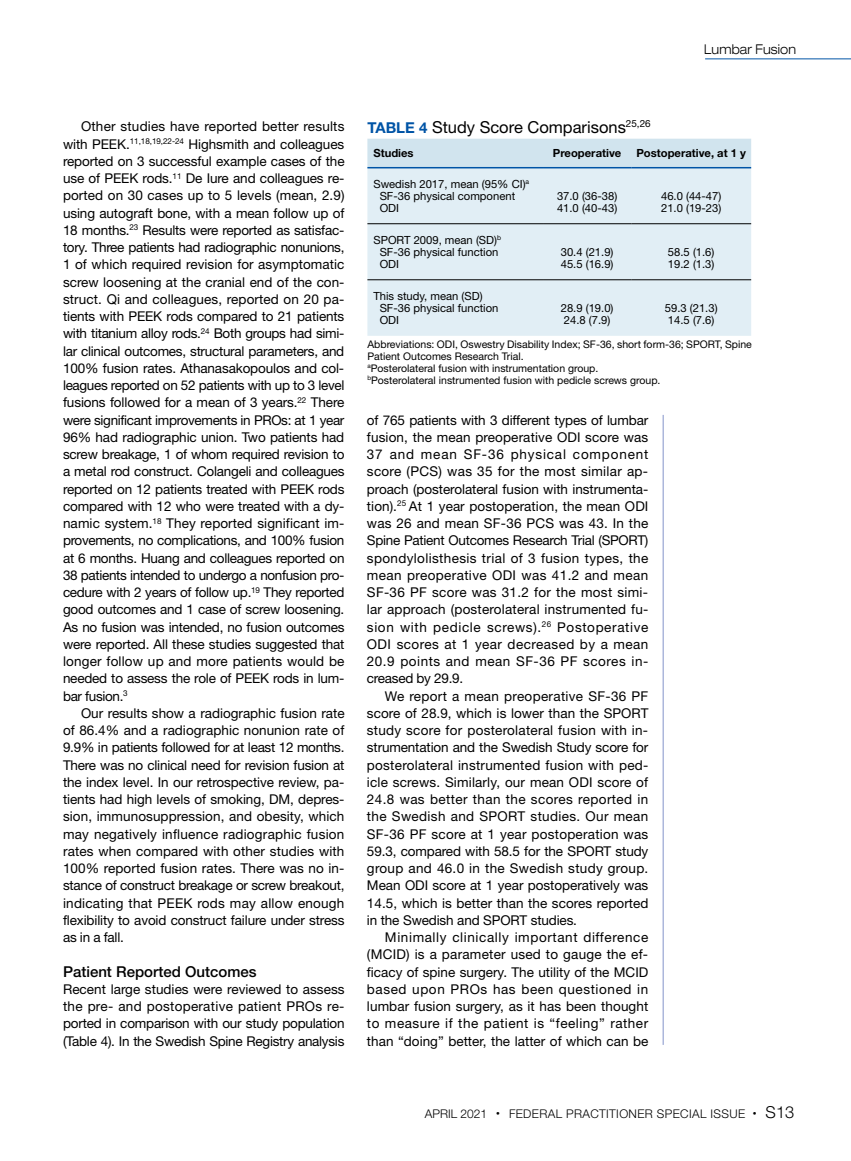
<style>
.page{position:relative;width:851px;height:1161px;background:#fff}
.page>*{position:absolute;margin:0;border:0;box-sizing:border-box;transform-origin:0 0}
.t1{font:16.5px "Helvetica Neue LT Std";color:#000}
.t2{font:500 15px "Helvetica Neue LT Std";color:#000}
.t3{font:13.5px/17.2px "Helvetica Neue LT Std";letter-spacing:-.01em;color:#000;text-align:justify}
.t4{font:300 expanded 13.5px "Helvetica Neue LT Std";letter-spacing:.01em;color:#000;scale:.9 1}
.t5{font:300 12px "Helvetica Neue LT Std";letter-spacing:.03em;color:#000}
.t6{font:11.25px/12px "Helvetica Neue LT Std";color:#000}
.t7{font:700 11.25px "Helvetica Neue LT Std";color:#000}
.t8{font:10.5px/12px "Helvetica Neue LT Std";color:#000}
.s1{font-weight:700;font-size:15px;color:#0054a6}
.s2{font-size:16.5px}
</style>
<div class="page">
<hr style="left:705px;top:58px;width:145px;height:1px;background:#0054a6">
<div style="left:367px;top:139px;width:384px;height:28px;background:#d1e4ee"></div>
<div style="left:367px;top:168px;width:384px;height:168px;background:#e1eef5"></div>
<hr style="left:367px;top:223px;width:176px;height:1px;background:#000">
<hr style="left:543px;top:223px;width:88px;height:1px;background:#000">
<hr style="left:631px;top:223px;width:120px;height:1px;background:#000">
<hr style="left:367px;top:280px;width:176px;height:1px;background:#000">
<hr style="left:543px;top:280px;width:88px;height:1px;background:#000">
<hr style="left:631px;top:280px;width:120px;height:1px;background:#000">
<hr style="left:367px;top:167px;width:176px;height:1px;background:#0054a6">
<hr style="left:543px;top:167px;width:88px;height:1px;background:#0054a6">
<hr style="left:631px;top:167px;width:120px;height:1px;background:#0054a6">
<hr style="left:662px;top:415px;width:1px;height:630px;background:#8394ca">
<p class="t4" style="left:704px;top:41px;width:103px">Lumbar Fusion</p>
<p class="t3" style="left:63px;top:118px;width:283px;text-indent:18px">Other studies have reported better results with PEEK.<sup>11,18,19,22-24</sup> Highsmith and colleagues reported on 3 successful example cases of the use of PEEK rods.<sup>11</sup> De Iure and colleagues re&shy;ported on 30 cases up to 5 levels (mean, 2.9) using autograft bone, with a mean follow up of 18 months.<sup>23</sup> Results were reported as satisfac&shy;tory. Three patients had radiographic nonunions, 1 of which required revision for asymptomatic screw loosening at the cranial end of the con&shy;struct. Qi and colleagues, reported on 20 pa&shy;tients with PEEK rods compared to 21 patients with titanium alloy rods.<sup>24</sup> Both groups had simi&shy;lar clinical outcomes, structural parameters, and 100% fusion rates. Athanasakopoulos and col&shy;leagues reported on 52 patients with up to 3 level fusions followed for a mean of 3 years.<sup>22</sup> There were significant improvements in PROs: at 1 year 96% had radiographic union. Two patients had screw breakage, 1 of whom required revision to a metal rod construct. Colangeli and colleagues reported on 12 patients treated with PEEK rods compared with 12 who were treated with a dy&shy;namic system.<sup>18</sup> They reported significant im&shy;provements, no complications, and 100% fusion at 6 months. Huang and colleagues reported on 38 patients intended to undergo a nonfusion pro&shy;cedure with 2 years of follow up.<sup>19</sup> They reported good outcomes and 1 case of screw loosening.<br>As no fusion was intended, no fusion outcomes were reported. All these studies suggested that longer follow up and more patients would be needed to assess the role of PEEK rods in lum&shy;bar fusion.<sup>3</sup></p>
<p class="t3" style="left:63px;top:704px;width:283px;text-indent:18px">Our results show a radiographic fusion rate of 86.4% and a radiographic nonunion rate of 9.9% in patients followed for at least 12 months.<br>There was no clinical need for revision fusion at the index level. In our retrospective review, pa&shy;tients had high levels of smoking, DM, depres&shy;sion, immunosuppression, and obesity, which may negatively influence radiographic fusion rates when compared with other studies with 100% reported fusion rates. There was no in&shy;stance of construct breakage or screw breakout, indicating that PEEK rods may allow enough flexibility to avoid construct failure under stress as in a fall.</p>
<p class="t2" style="left:63px;top:962px;width:195px">Patient Reported Outcomes</p>
<p class="t3" style="left:63px;top:980px;width:283px">Recent large studies were reviewed to assess the pre- and postoperative patient PROs re&shy;ported in comparison with our study population (Table 4). In the Swedish Spine Registry analysis</p>
<p class="t1" style="left:367px;top:117px;width:285px"><span class="s1">TABLE 4</span> Study Score Comparisons<sup>25,26</sup></p>
<p class="t7" style="left:373px;top:146px;width:42px">Studies</p>
<p class="t7" style="left:553px;top:146px;width:70px">Preoperative</p>
<p class="t7" style="left:636px;top:146px;width:111px">Postoperative, at 1 y</p>
<p class="t6" style="left:379px;top:178px;width:151px;text-indent:-6px">Swedish 2017, mean (95% CI)<sup>a<br></sup>SF-36 physical component<br>ODI</p>
<p class="t6" style="left:557px;top:190px;width:62px">37.0 (36-38)<br>41.0 (40-43)</p>
<p class="t6" style="left:661px;top:190px;width:62px">46.0 (44-47)<br>21.0 (19-23)</p>
<p class="t6" style="left:379px;top:234px;width:123px;text-indent:-6px">SPORT 2009, mean (SD)<sup>b<br></sup>SF-36 physical function<br>ODI</p>
<p class="t6" style="left:560px;top:246px;width:54px">30.4 (21.9)<br>45.5 (16.9)</p>
<p class="t6" style="left:668px;top:246px;width:48px">58.5 (1.6)<br>19.2 (1.3)</p>
<p class="t6" style="left:379px;top:290px;width:120px;text-indent:-6px">This study, mean (SD)<br>SF-36 physical function<br>ODI</p>
<p class="t6" style="left:560px;top:302px;width:54px">28.9 (19.0)<br>24.8 (7.9)</p>
<p class="t6" style="left:664px;top:302px;width:54px">59.3 (21.3)<br>14.5 (7.6)</p>
<p class="t8" style="left:367px;top:338px;width:386px">Abbreviations: ODI, Oswestry Disability Index; SF-36, short form-36; SPORT, Spine Patient Outcomes Research Trial.<br><sup>a</sup>Posterolateral fusion with instrumentation group.<br><sup>b</sup>Posterolateral instrumented fusion with pedicle screws group.</p>
<p class="t3" style="left:367px;top:411px;width:283px">of 765 patients with 3 different types of lumbar fusion, the mean preoperative ODI score was 37 and mean SF-36 physical component score (PCS) was 35 for the most similar ap&shy;proach (posterolateral fusion with instrumenta&shy;tion).<sup>25</sup> At 1 year postoperation, the mean ODI was 26 and mean SF-36 PCS was 43. In the Spine Patient Outcomes Research Trial (SPORT) spondylolisthesis trial of 3 fusion types, the mean preoperative ODI was 41.2 and mean SF-36 PF score was 31.2 for the most simi&shy;lar approach (posterolateral instrumented fu&shy;sion with pedicle screws).<sup>26</sup> Postoperative ODI scores at 1 year decreased by a mean 20.9 points and mean SF-36 PF scores in&shy;creased by 29.9.</p>
<p class="t3" style="left:367px;top:687px;width:283px;text-indent:18px">We report a mean preoperative SF-36 PF score of 28.9, which is lower than the SPORT study score for posterolateral fusion with in&shy;strumentation and the Swedish Study score for posterolateral instrumented fusion with ped&shy;icle screws. Similarly, our mean ODI score of 24.8 was better than the scores reported in the Swedish and SPORT studies. Our mean SF-36 PF score at 1 year postoperation was 59.3, compared with 58.5 for the SPORT study group and 46.0 in the Swedish study group.<br>Mean ODI score at 1 year postoperatively was 14.5, which is better than the scores reported in the Swedish and SPORT studies.</p>
<p class="t3" style="left:367px;top:928px;width:283px;text-indent:18px">Minimally clinically important difference (MCID) is a parameter used to gauge the ef&shy;ficacy of spine surgery. The utility of the MCID based upon PROs has been questioned in lumbar fusion surgery, as it has been thought to measure if the patient is “feeling” rather than “doing” better, the latter of which can be</p>
<p class="t5" style="left:425px;top:1107px;width:371px">APRIL 2021 <sup>•</sup> FEDERAL PRACTITIONER SPECIAL ISSUE <sup>•</sup> <span class="s2">S13</span></p>
</div>
